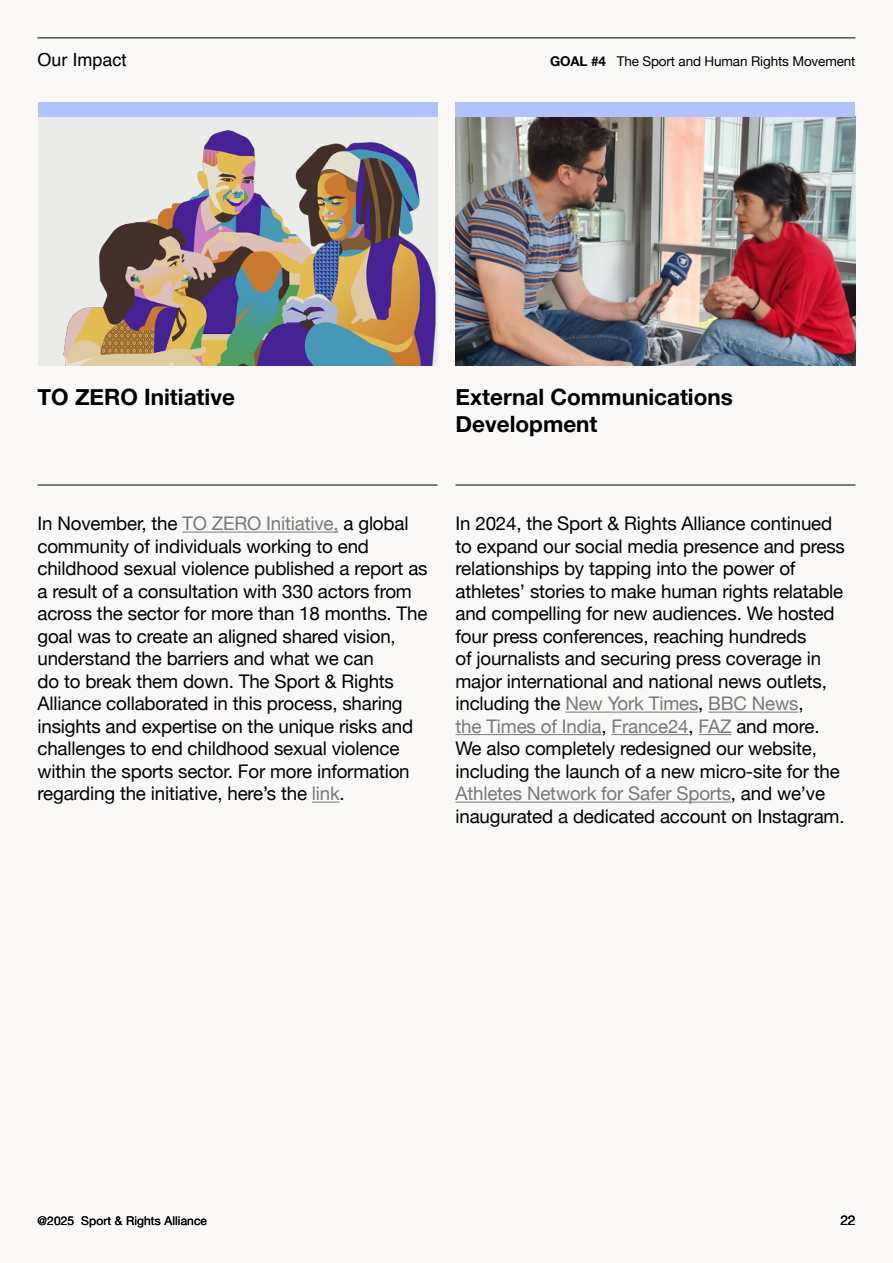
<style>
.page{position:relative;width:893px;height:1263px;background:#faf9f7}
.page>*{position:absolute;margin:0;border:0;box-sizing:border-box;transform-origin:0 0}
.t1{font:700 22.5px/27px "Helvetica Neue";color:#000}
.t2{font:18.75px/22.5px "Helvetica Neue";letter-spacing:-.01em;color:#000}
.t3{font:18px "Helvetica";color:#000}
.t4{font:13.5px "Helvetica Neue";letter-spacing:-.01em;color:#000}
.t5{font:13.5px "Helvetica";color:#000}
.t6{font:12px "Helvetica Neue";letter-spacing:.01em;color:#000}
.s1{font-weight:700}
.s2{color:#787878}
</style>
<div class="page">
<img style="left:38px;top:116px;width:399px;height:250px">
<img style="left:455px;top:116px;width:400px;height:250px">
<hr style="left:182px;top:532px;width:156px;height:1px;background:#787878">
<svg style="left:312px;top:802px;width:28px;height:1px"></svg>
<hr style="left:38px;top:485px;width:399px;height:1px;background:#000">
<div style="left:38px;top:102px;width:399px;height:14px;background:#b3c1ff"></div>
<hr style="left:38px;top:38px;width:817px;height:1px;background:#000">
<hr style="left:565px;top:712px;width:133px;height:1px;background:#787878">
<hr style="left:708px;top:712px;width:90px;height:1px;background:#787878">
<hr style="left:455px;top:734px;width:146px;height:1px;background:#787878">
<hr style="left:611px;top:734px;width:77px;height:1px;background:#787878">
<hr style="left:699px;top:734px;width:32px;height:1px;background:#787878">
<hr style="left:455px;top:802px;width:276px;height:1px;background:#787878">
<hr style="left:455px;top:485px;width:400px;height:1px;background:#000">
<div style="left:455px;top:102px;width:400px;height:14px;background:#b3c1ff"></div>
<p class="t3" style="left:38px;top:46px;width:91px">Our Impact</p>
<p class="t4" style="left:550px;top:51px;width:307px"><span class="s1">GOAL #4</span> The Sport and Human Rights Movement</p>
<p class="t1" style="left:38px;top:384px;width:199px">TO ZERO Initiative</p>
<p class="t1" style="left:455px;top:384px;width:279px">External Communications<br>Development</p>
<p class="t2" style="left:38px;top:513px;width:392px">In November, the <span class="s2">TO ZERO Initiative,</span> a global community of individuals working to end childhood sexual violence published a report as a result of a consultation with 330 actors from across the sector for more than 18 months. The goal was to create an aligned shared vision, understand the barriers and what we can<br>do to break them down. The Sport &amp; Rights Alliance collaborated in this process, sharing insights and expertise on the unique risks and challenges to end childhood sexual violence within the sports sector. For more information regarding the initiative, here’s the <span class="s2">link</span>.</p>
<p class="t2" style="left:455px;top:513px;width:391px">In 2024, the Sport &amp; Rights Alliance continued to expand our social media presence and press relationships by tapping into the power of athletes’ stories to make human rights relatable and compelling for new audiences. We hosted four press conferences, reaching hundreds<br>of journalists and securing press coverage in major international and national news outlets, including the <span class="s2">New York Times</span>, <span class="s2">BBC News</span>,<br><span class="s2">the Times of India</span>, <span class="s2">France24</span>, <span class="s2">FAZ</span> and more.<br>We also completely redesigned our website, including the launch of a new micro-site for the <span class="s2">Athletes Network for Safer Sports</span>, and we’ve inaugurated a dedicated account on Instagram.</p>
<p class="t6" style="left:38px;top:1212px;width:171px">@2025 Sport &amp; Rights Alliance</p>
<p class="t5" style="left:840px;top:1210px;width:17px">22</p>
</div>
